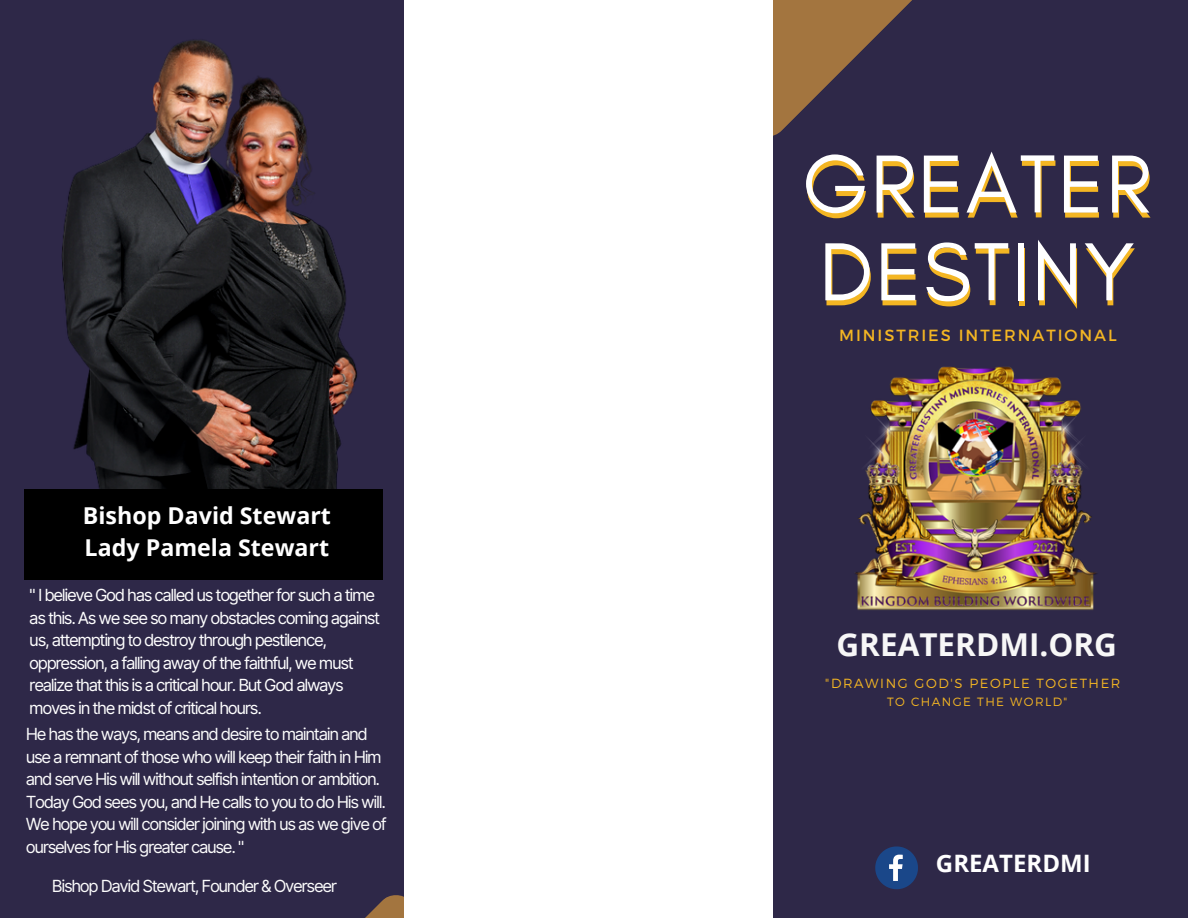
<style>
.page{position:relative;width:1188px;height:918px;background:#fff}
.page>*{position:absolute;margin:0;border:0;box-sizing:border-box;transform-origin:0 0}
.t1{font:83.85px/87.8px "Glacial Indifference";letter-spacing:.02em;color:#fff}
.t2{font:700 31.5px "Open Sans";color:#f7f7f7}
.t3{font:700 24px "Open Sans";color:#fff}
.t4{font:700 23.25px "Open Sans";color:#fff}
.t5{font:16.65px/22.5px "Inter";letter-spacing:-.08em;color:#fcfcfc}
.t6{font:16.65px/22.5px "Inter";letter-spacing:-.08em;color:#fff}
.t7{font:16.2px "Montserrat";letter-spacing:.12em;color:#f4b623}
.t8{font:300 13.2px "Montserrat";letter-spacing:.12em;color:#f4b623}
.t9{font:300 12px "Montserrat";letter-spacing:.12em;color:#f4b623}
</style>
<div class="page">
<div style="left:0;top:0;width:399px;height:918px;background:#2e2848"></div>
<img style="left:61px;top:39px;width:296px;height:450px">
<div style="left:773px;top:0;width:415px;height:918px;background:#2e2848"></div>
<svg style="left:365px;top:893px;width:39px;height:25px"></svg>
<svg style="left:773px;top:0;width:210px;height:139px;background:#564244"></svg>
<img style="left:845px;top:367px;width:264px;height:245px">
<div style="left:24px;top:489px;width:358px;height:90px;background:#000"></div>
<svg style="left:875px;top:846px;width:43px;height:43px;background:#345285"></svg>
<p class="t4" style="left:83px;top:500px;width:250px">Bishop David Stewart</p>
<p class="t4" style="left:85px;top:531px;width:246px">Lady Pamela Stewart</p>
<p class="t6" style="left:29px;top:584px;width:353px">" I believe God has called us together for such a time as this. As we see so many obstacles coming against us, attempting to destroy through pestilence, oppression, a falling away of the faithful, we must realize that this is a critical hour. But God always moves in the midst of critical hours.</p>
<p class="t5" style="left:26px;top:723px;width:362px">He has the ways, means and desire to maintain and use a remnant of those who will keep their faith in Him and serve His will without selfish intention or ambition.<br>Today God sees you, and He calls to you to do His will.<br>We hope you will consider joining with us as we give of ourselves for His greater cause. "</p>
<p class="t5" style="left:52px;top:875px;width:287px">Bishop David Stewart, Founder &amp; Overseer</p>
<p class="t1" style="left:802px;top:139px;width:351px">GREATER<br>DESTINY</p>
<p class="t7" style="left:839px;top:324px;width:279px">MINISTRIES INTERNATIONAL</p>
<p class="t2" style="left:836px;top:623px;width:282px">GREATERDMI.ORG</p>
<p class="t8" style="left:825px;top:674px;width:297px">"DRAWING GOD'S PEOPLE TOGETHER</p>
<p class="t9" style="left:887px;top:694px;width:182px">TO CHANGE THE WORLD"</p>
<p class="t3" style="left:936px;top:846px;width:156px">GREATERDMI</p>
</div>
